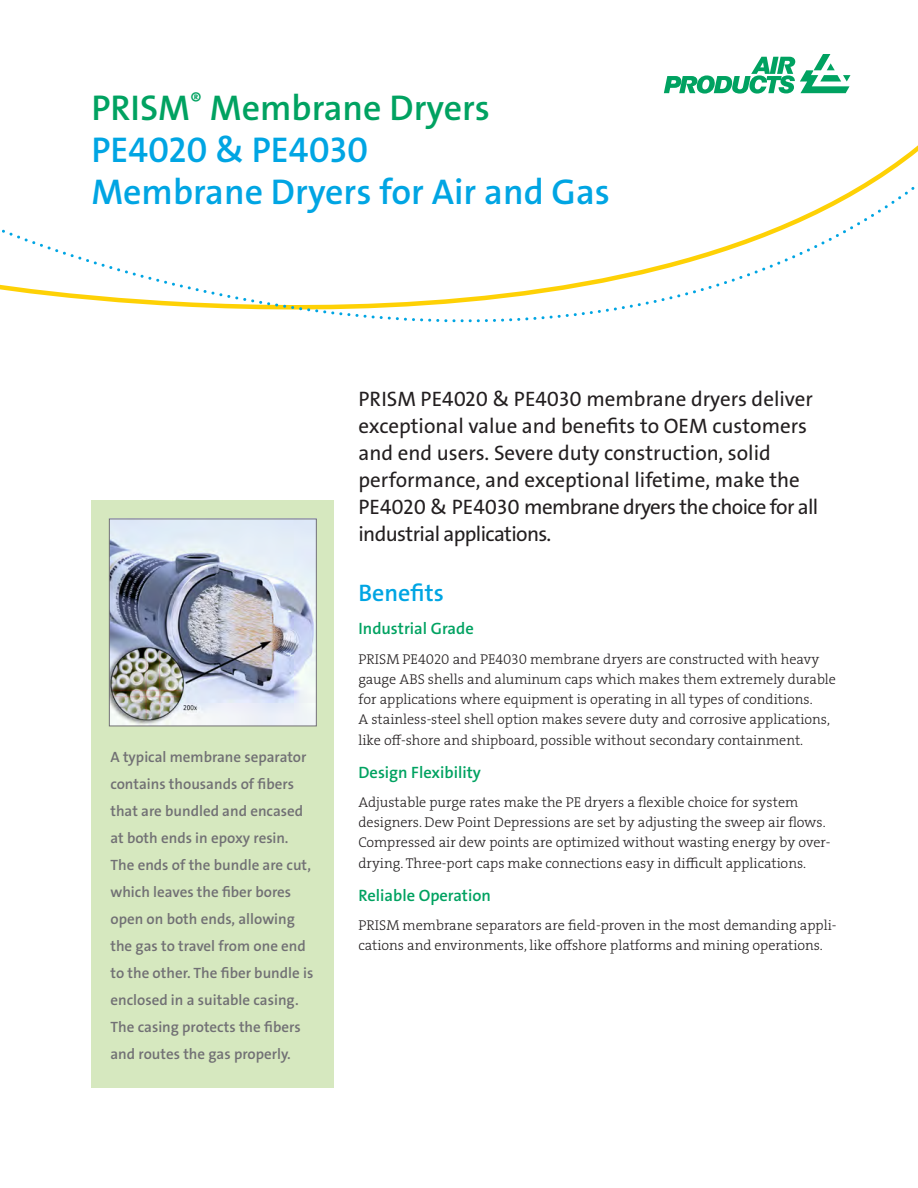
<style>
.page{position:relative;width:918px;height:1188px;background:#fff}
.page>*{position:absolute;margin:0;border:0;box-sizing:border-box;transform-origin:0 0}
.t1{font:600 36px/42px "The Sans LF";color:#00a5e3}
.t2{font:600 24px "The Sans LF";color:#00a5e3}
.t3{font:21px/27px "The Sans LF";color:#231f20}
.t4{font:600 16.5px "The Sans LF";color:#00a261}
.t5{font:600 15px/27px "The Sans LF";color:#717074}
.t6{font:14.25px/20.2px "The Serif LP3 Lig";color:#231f20}
.s1{color:#00a261}
</style>
<div class="page">
<div style="left:91px;top:500px;width:243px;height:588px;background:#d6e8bf"></div>
<svg style="left:0;top:170px;width:915px;height:152px"></svg>
<svg style="left:664px;top:54px;width:186px;height:40px"></svg>
<img style="left:111px;top:521px;width:204px;height:203px">
<div style="left:109px;top:519px;width:208px;height:207px;border:1px solid #717074"></div>
<h1 class="t1" style="left:91px;top:87px;width:520px"><span class="s1">PRISM</span><sup>®</sup> <span class="s1">Membrane Dryers<br></span>PE4020 &amp; PE4030<br>Membrane Dryers for Air and Gas</h1>
<p class="t5" style="left:110px;top:743px;width:204px">A typical membrane separator contains thousands of fibers that are bundled and encased at both ends in epoxy resin.<br>The ends of the bundle are cut, which leaves the fiber bores open on both ends, allowing the gas to travel from one end to the other. The fiber bundle is enclosed in a suitable casing.<br>The casing protects the fibers and routes the gas properly.</p>
<p class="t3" style="left:358px;top:386px;width:461px">PRISM PE4020 &amp; PE4030 membrane dryers deliver exceptional value and benefits to OEM customers and end users. Severe duty construction, solid performance, and exceptional lifetime, make the PE4020 &amp; PE4030 membrane dryers the choice for all industrial applications.</p>
<h2 class="t2" style="left:358px;top:578px;width:87px">Benefits</h2>
<p class="t4" style="left:358px;top:618px;width:117px">Industrial Grade</p>
<p class="t6" style="left:358px;top:649px;width:479px">PRISM PE4020 and PE4030 membrane dryers are constructed with heavy gauge ABS shells and aluminum caps which makes them extremely durable for applications where equipment is operating in all types of conditions.<br>A stainless-steel shell option makes severe duty and corrosive applications, like off-shore and shipboard, possible without secondary containment.</p>
<p class="t4" style="left:358px;top:761px;width:124px">Design Flexibility</p>
<p class="t6" style="left:358px;top:792px;width:474px">Adjustable purge rates make the PE dryers a flexible choice for system designers. Dew Point Depressions are set by adjusting the sweep air flows.<br>Compressed air dew points are optimized without wasting energy by over&shy;drying. Three-port caps make connections easy in difficult applications.</p>
<p class="t4" style="left:358px;top:884px;width:134px">Reliable Operation</p>
<p class="t6" style="left:358px;top:915px;width:479px">PRISM membrane separators are field-proven in the most demanding appli&shy;cations and environments, like offshore platforms and mining operations.</p>
</div>
